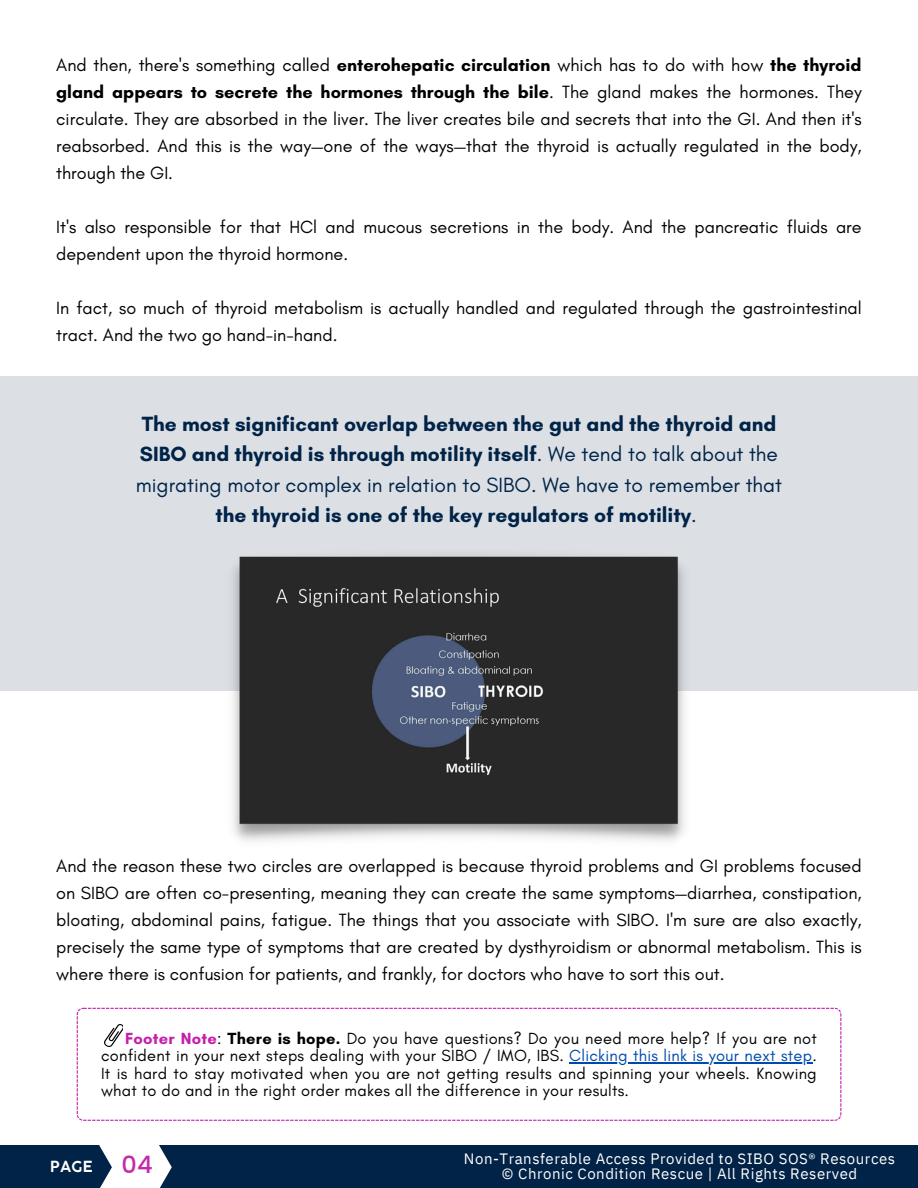
<style>
.page{position:relative;width:918px;height:1188px;background:#fff}
.page>*{position:absolute;margin:0;border:0;box-sizing:border-box;transform-origin:0 0}
.t1{font:500 24px "Poppins";color:#c429a9}
.t2{font:700 21px/30.3px "Glacial Indifference";color:#002347;text-align:center}
.t3{font:18px/27px "Glacial Indifference";color:#000;text-align:justify}
.t4{font:16.5px/17.4px "Glacial Indifference";letter-spacing:.015em;color:#000;text-align:right}
.t5{font:15px/14.7px "IBM Plex Sans";letter-spacing:.035em;color:#fff;text-align:center}
.t6{font:600 15px "COCOGOOSE";color:#fff}
.s1{font-weight:700}
.s2{font-weight:400}
.s3{font-weight:700;color:#c61eab}
.s4{color:#004aad}
</style>
<div class="page">
<div style="left:0;top:1146px;width:918px;height:42px;background:#002347"></div>
<svg style="left:98px;top:1145px;width:74px;height:43px"></svg>
<div style="left:0;top:377px;width:917px;height:314px;background:#dce0e5"></div>
<img style="left:233px;top:556px;width:452px;height:286px">
<svg style="left:77px;top:1008px;width:764px;height:113px"></svg>
<hr style="left:569px;top:1062px;width:243px;height:1px;background:#004aad">
<img style="left:105px;top:1024px;width:18px;height:23px">
<p class="t3" style="left:56px;top:51px;width:807px">And then, there's something called <span class="s1">enterohepatic circulation</span> which has to do with how <span class="s1">the thyroid gland appears to secrete the hormones through the bile</span>. The gland makes the hormones. They circulate. They are absorbed in the liver. The liver creates bile and secrets that into the GI. And then it's reabsorbed. And this is the way—one of the ways—that the thyroid is actually regulated in the body, through the GI.</p>
<h2 class="t3" style="left:56px;top:213px;width:807px">It's also responsible for that HCl and mucous secretions in the body. And the pancreatic fluids are dependent upon the thyroid hormone.</h2>
<p class="t3" style="left:56px;top:294px;width:807px">In fact, so much of thyroid metabolism is actually handled and regulated through the gastrointestinal tract. And the two go hand-in-hand.</p>
<h2 class="t2" style="left:136px;top:408px;width:648px">The most significant overlap between the gut and the thyroid and SIBO and thyroid is through motility itself<span class="s2">. We tend to talk about the migrating motor complex in relation to SIBO. We have to remember that </span>the thyroid is one of the key regulators of motility<span class="s2">.</span></h2>
<h4 class="t3" style="left:56px;top:853px;width:807px">And the reason these two circles are overlapped is because thyroid problems and GI problems focused on SIBO are often co-presenting, meaning they can create the same symptoms—diarrhea, constipation, bloating, abdominal pains, fatigue. The things that you associate with SIBO. I'm sure are also exactly, precisely the same type of symptoms that are created by dysthyroidism or abnormal metabolism. This is where there is confusion for patients, and frankly, for doctors who have to sort this out.</h4>
<p class="t4" style="left:101px;top:1029px;width:717px"><span class="s3">Footer Note</span>: <span class="s1">There is hope.</span> Do you have questions? Do you need more help? If you are not confident in your next steps dealing with your SIBO / IMO, IBS. <span class="s4">Clicking this link is your next step</span>.</p>
<p class="t4" style="left:101px;top:1064px;width:717px;text-align:left">It is hard to stay motivated when you are not getting results and spinning your wheels. Knowing what to do and in the right order makes all the difference in your results.</p>
<h1 class="t6" style="left:50px;top:1161px;width:44px">PAGE</h1>
<p class="t1" style="left:122px;top:1151px;width:33px">04</p>
<h2 class="t5" style="left:464px;top:1151px;width:433px">Non-Transferable Access Provided to SIBO SOS® Resources © Chronic Condition Rescue | All Rights Reserved</h2>
</div>
